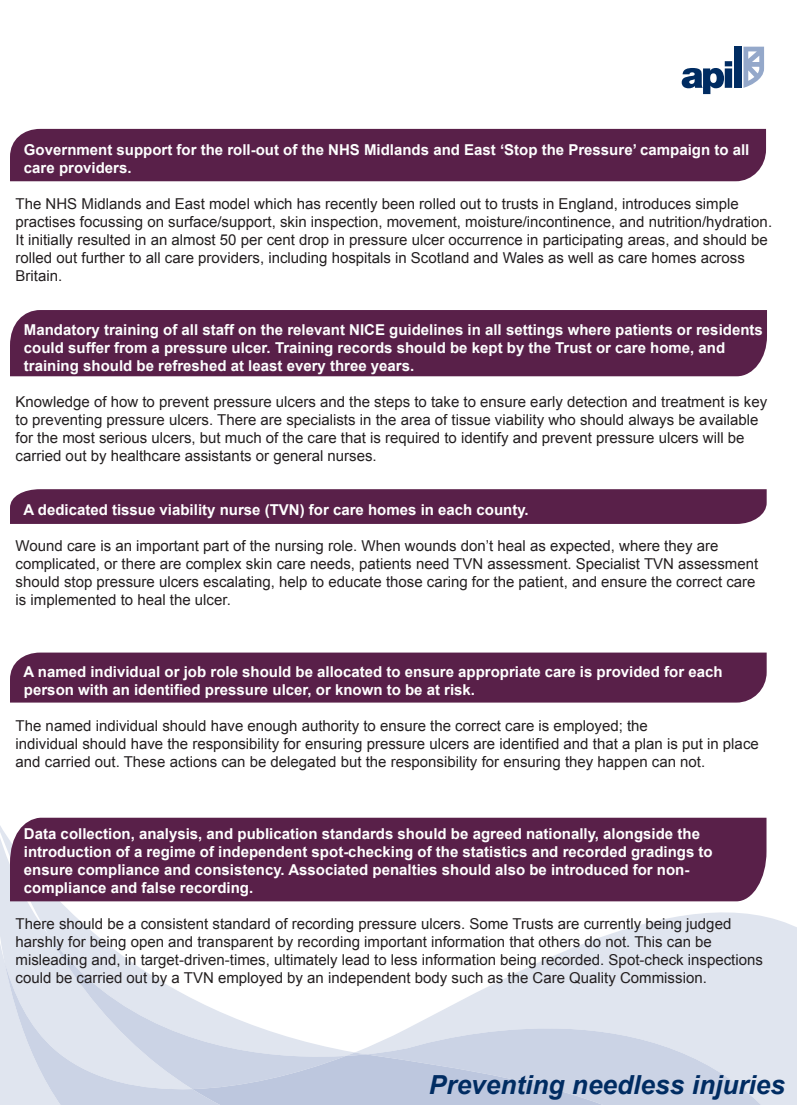
<style>
.page{position:relative;width:797px;height:1105px;background:#fff}
.page>*{position:absolute;margin:0;border:0;box-sizing:border-box;transform-origin:0 0}
.t1{font:italic 700 26.25px "Arial";color:#002c62}
.t2{font:15px/18px "Arial";color:#231f20}
.t3{font:700 15px/18px "Arial";color:#fff}
.t4{font:700 15px/18px "Arial";color:#fdfefe}
.s1{font-style:inherit}
</style>
<div class="page">
<div style="left:10px;top:653px;width:756px;height:50px;background:#592049"></div>
<div style="left:10px;top:489px;width:756px;height:35px;background:#592049"></div>
<div style="left:10px;top:310px;width:757px;height:66px;background:#592049"></div>
<div style="left:10px;top:129px;width:756px;height:52px;background:#592049"></div>
<svg style="left:743px;top:47px;width:21px;height:41px"></svg>
<svg style="left:681px;top:61px;width:51px;height:33px"></svg>
<div style="left:734px;top:47px;width:7px;height:41px;background:#002c62"></div>
<svg style="left:0;top:817px;width:797px;height:288px"></svg>
<svg style="left:4px;top:960px;width:44px;height:145px;fill:#e0e5ef"></svg>
<svg style="left:48px;top:934px;width:749px;height:171px;fill:#e0e5ef"></svg>
<svg style="left:192px;top:1052px;width:511px;height:53px"></svg>
<div style="left:10px;top:818px;width:756px;height:83px;background:#592049"></div>
<p class="t4" style="left:24px;top:141px;width:727px">Government support for the roll-out of the NHS Midlands and East ‘Stop the Pressure’ campaign to all care providers.</p>
<p class="t2" style="left:16px;top:194px;width:758px">The NHS Midlands and East model which has recently been rolled out to trusts in England, introduces simple practises focussing on surface/support, skin inspection, movement, moisture/incontinence, and nutrition/hydration.<br>It initially resulted in an almost 50 per cent drop in pressure ulcer occurrence in participating areas, and should be rolled out further to all care providers, including hospitals in Scotland and Wales as well as care homes across Britain.</p>
<p class="t4" style="left:24px;top:321px;width:740px">Mandatory training of <span class="s1">all</span> staff on the relevant NICE guidelines in all settings where patients or residents could suffer from a pressure ulcer. Training records should be kept by the Trust or care home, and training should be refreshed at least every three years.</p>
<p class="t2" style="left:16px;top:392px;width:753px">Knowledge of how to prevent pressure ulcers and the steps to take to ensure early detection and treatment is key to preventing pressure ulcers. There are specialists in the area of tissue viability who should always be available for the most serious ulcers, but much of the care that is required to identify and prevent pressure ulcers will be carried out by healthcare assistants or general nurses.</p>
<p class="t3" style="left:23px;top:501px;width:507px">A dedicated tissue viability nurse (TVN) for care homes in each county.</p>
<p class="t2" style="left:16px;top:536px;width:744px">Wound care is an important part of the nursing role. When wounds don’t heal as expected, where they are complicated, or there are complex skin care needs, patients need TVN assessment. Specialist TVN assessment should stop pressure ulcers escalating, help to educate those caring for the patient, and ensure the correct care is implemented to heal the ulcer.</p>
<p class="t3" style="left:23px;top:663px;width:700px">A named individual or job role should be allocated to ensure appropriate care is provided for each person with an identified pressure ulcer, or known to be at risk.</p>
<p class="t2" style="left:16px;top:716px;width:744px">The named individual should have enough authority to ensure the correct care is employed; the<br>individual should have the responsibility for ensuring pressure ulcers are identified and that a plan is put in place and carried out. These actions can be delegated but the responsibility for ensuring they happen can not.</p>
<p class="t3" style="left:24px;top:825px;width:690px">Data collection, analysis, and publication standards should be agreed nationally, alongside the introduction of a regime of independent spot-checking of the statistics and recorded gradings to ensure compliance and consistency. Associated penalties should also be introduced for non&shy;compliance and false recording.</p>
<p class="t2" style="left:16px;top:914px;width:748px">There should be a consistent standard of recording pressure ulcers. Some Trusts are currently being judged harshly for being open and transparent by recording important information that others do not. This can be misleading and, in target-driven-times, ultimately lead to less information being recorded. Spot-check inspections could be carried out by a TVN employed by an independent body such as the Care Quality Commission.</p>
<h1 class="t1" style="left:429px;top:1067px;width:357px">Preventing needless injuries</h1>
</div>
